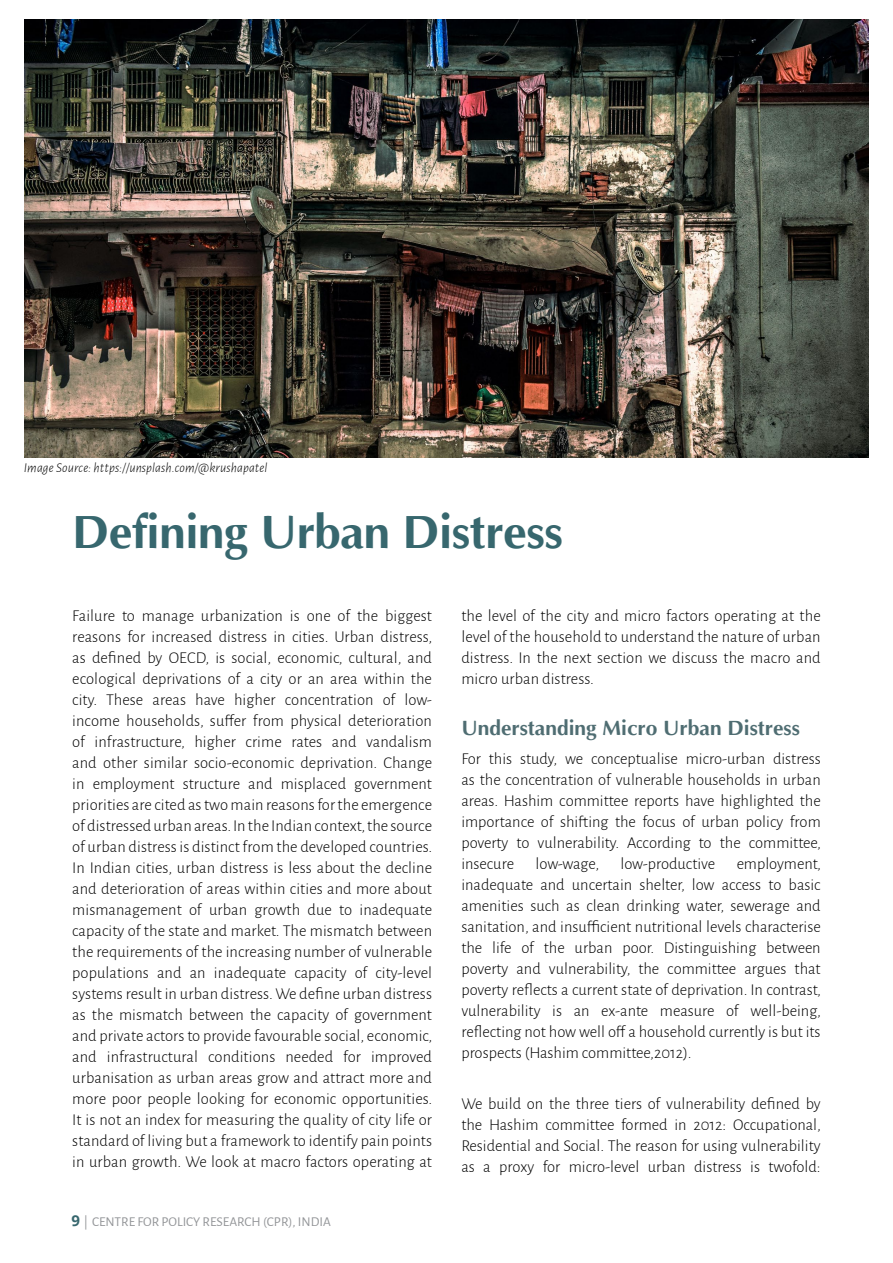
<style>
.page{position:relative;width:893px;height:1263px;background:#fff}
.page>*{position:absolute;margin:0;border:0;box-sizing:border-box;transform-origin:0 0}
.t1{font:700 47.55px "Optima";color:#37676e}
.t2{font:700 21px "Optima";color:#4f6d72}
.t3{font:300 16.5px/21px "Alegreya Sans";color:#000;text-align:justify}
.t4{font:italic 300 13.5px "Alegreya Sans";letter-spacing:.01em;color:#000}
.t5{font:13.5px "Alegreya Sans";color:#939598}
.s1{font-family:"Open Sans";font-weight:700;font-size:15px;color:#37676e}
</style>
<div class="page">
<img style="left:24px;top:20px;width:844px;height:438px">
<p class="t4" style="left:24px;top:459px;width:245px">Image Source: https://unsplash.com/@krushapatel</p>
<h1 class="t1" style="left:72px;top:506px;width:492px">Defining U rban Distress</h1>
<p class="t3" style="left:72px;top:604px;width:362px">Failure to manage urbanization is one of the biggest reasons for increased distress in cities. Urban distress, as defined by OECD, is social, economic, cultural, and ecological deprivations of a city or an area within the city. These areas have higher concentration of low&shy;income households, suffer from physical deterioration of infrastructure, higher crime rates and vandalism and other similar socio-economic deprivation. Change in employment structure and misplaced government priorities are cited as two main reasons for the emergence of distressed urban areas. In the Indian context, the source of urban distress is distinct from the developed countries.<br>In Indian cities, urban distress is less about the decline and deterioration of areas within cities and more about mismanagement of urban growth due to inadequate capacity of the state and market. The mismatch between the requirements of the increasing number of vulnerable populations and an inadequate capacity of city-level systems result in urban distress. We define urban distress as the mismatch between the capacity of government and private actors to provide favourable social, economic, and infrastructural conditions needed for improved urbanisation as urban areas grow and attract more and more poor people looking for economic opportunities.<br>It is not an index for measuring the quality of city life or standard of living but a framework to identify pain points in urban growth. We look at macro factors operating at</p>
<p class="t3" style="left:461px;top:605px;width:361px">the level of the city and micro factors operating at the level of the household to understand the nature of urban distress. In the next section we discuss the macro and micro urban distress.</p>
<p class="t2" style="left:461px;top:716px;width:340px">U nderstanding Micro U rban Distress</p>
<p class="t3" style="left:461px;top:748px;width:361px">For this study, we conceptualise micro-urban distress as the concentration of vulnerable households in urban areas. Hashim committee reports have highlighted the importance of shifting the focus of urban policy from poverty to vulnerability. According to the committee, insecure</p>
<p class="t3" style="left:461px;top:853px;width:361px;text-indent:275px">employment, inadequate and uncertain shelter, low access to basic amenities such as clean drinking water, sewerage and sanitation, and insufficient nutritional levels characterise the life of the urban poor. Distinguishing between poverty and vulnerability, the committee argues that poverty reflects a current state of deprivation. In contrast, vulnerability is an ex-ante measure of well-being, reflecting not how well off a household currently is but its prospects (Hashim committee,2012).</p>
<p class="t3" style="left:461px;top:1093px;width:361px">We build on the three tiers of vulnerability defined by the Hashim committee formed in 2012: Occupational, Residential and Social. The reason for using vulnerability as a proxy for micro-level urban distress is twofold:</p>
<p class="t3" style="left:536px;top:853px;width:65px">low-wage,</p>
<p class="t3" style="left:620px;top:853px;width:96px">low-productive</p>
<p class="t5" style="left:71px;top:1212px;width:261px"><span class="s1">9</span> | CENTRE FOR POLICY RESEARCH (CPR), INDIA</p>
</div>
